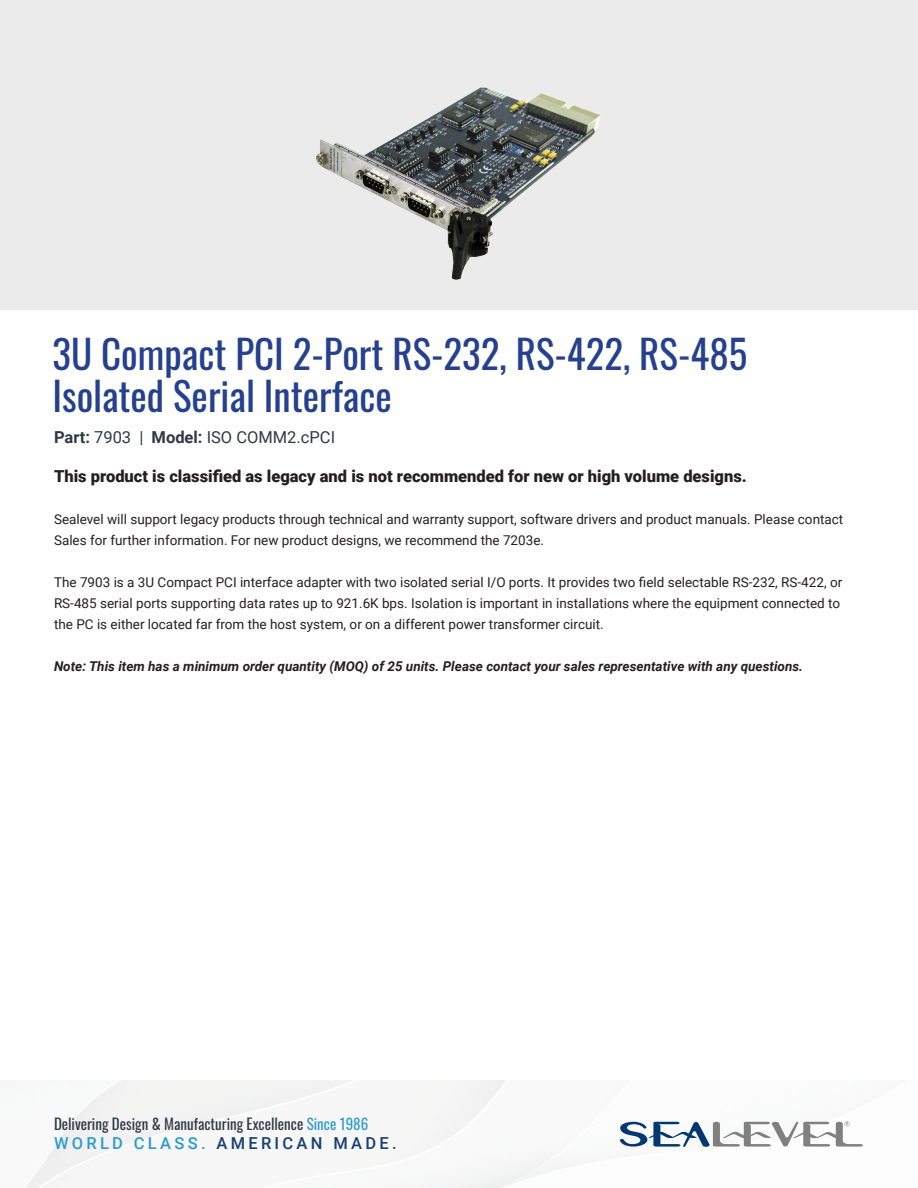
<style>
.page{position:relative;width:918px;height:1188px;background:#fff}
.page>*{position:absolute;margin:0;border:0;box-sizing:border-box;transform-origin:0 0}
.t1{font:39px/42px "Oswald";color:#25408f}
.t2{font:900 16.5px "Roboto";color:#231f20}
.t3{font:16.5px "Roboto";color:#2f3943}
.t4{font:500 16.5px "Roboto";letter-spacing:.2em;color:#184072}
.t5{font:15px "Oswald";color:#2f3943}
.t6{font:13.5px/21px "Roboto";color:#231f20}
.t7{font:italic 700 13.5px "Roboto";color:#231f20}
.s1{font-weight:700}
.s2{color:#2e9cca}
</style>
<div class="page">
<div style="left:0;top:0;width:918px;height:309px;background:#ecebeb"></div>
<svg style="left:620px;top:1121px;width:243px;height:26px"></svg>
<img style="left:316px;top:87px;width:284px;height:193px">
<p class="t1" style="left:52px;top:329px;width:696px">3U Compact PCI 2-Port RS-232, RS-422, RS-485<br>Isolated Serial Interface</p>
<p class="t3" style="left:54px;top:426px;width:283px"><span class="s1">Part:</span> 7903 | <span class="s1">Model:</span> ISO COMM2.cPCI</p>
<p class="t2" style="left:54px;top:464px;width:694px">This product is classified as legacy and is not recommended for new or high volume designs.</p>
<p class="t6" style="left:54px;top:508px;width:791px">Sealevel will support legacy products through technical and warranty support, software drivers and product manuals. Please contact<br>Sales for further information. For new product designs, we recommend the 7203e.</p>
<p class="t6" style="left:54px;top:571px;width:790px">The 7903 is a 3U Compact PCI interface adapter with two isolated serial I/O ports. It provides two field selectable RS-232, RS-422, or<br>RS-485 serial ports supporting data rates up to 921.6K bps. Isolation is important in installations where the equipment connected to the PC is either located far from the host system, or on a different power transformer circuit.</p>
<p class="t7" style="left:54px;top:656px;width:751px">Note: This item has a minimum order quantity (MOQ) of 25 units. Please contact your sales representative with any questions.</p>
<p class="t5" style="left:54px;top:1111px;width:316px">Delivering Design &amp; Manufacturing Excellence <span class="s2">Since 1986</span></p>
<p class="t4" style="left:54px;top:1131px;width:344px"><span class="s2">WORLD CLASS.</span> AMERICAN MADE.</p>
</div>
